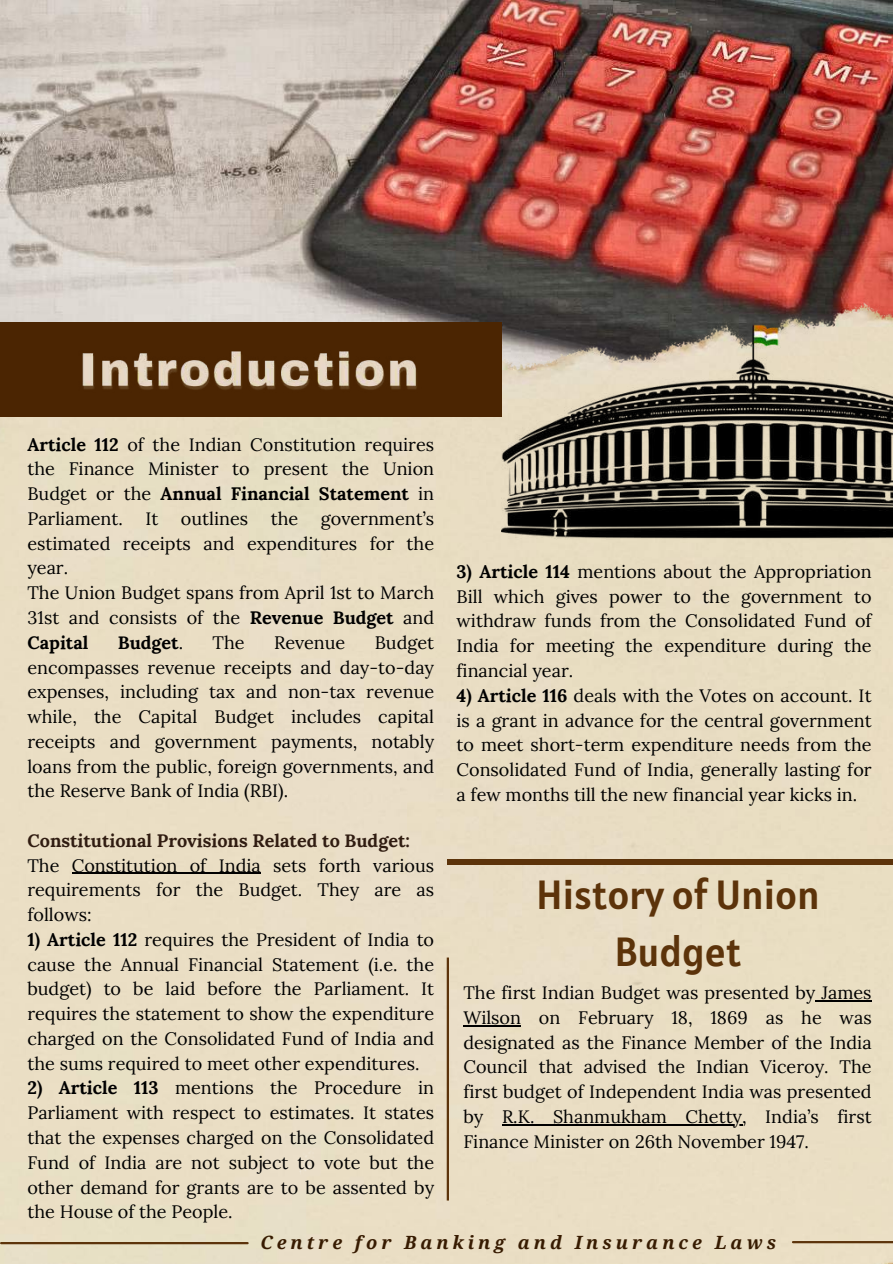
<style>
.page{position:relative;width:893px;height:1264px;background:#fff}
.page>*{position:absolute;margin:0;border:0;box-sizing:border-box;transform-origin:0 0}
.t1{font:40.5px/56.2px "Alatsi";color:#5c330a;text-align:center}
.t2{font:italic 700 18.3px "Noto Serif";letter-spacing:.22em;color:#371b01}
.t3{font:18px/24.8px "Lora";color:#000;text-align:justify}
.t4{font:700 18px "Lora";color:#301c11}
.t5{font:700 18px "Lora";color:#000}
.s1{font-weight:700}
.s2{font-weight:400}
</style>
<div class="page">
<img style="left:0;top:0;width:892px;height:291px">
<div style="left:0;top:291px;width:892px;height:972px;background:#e9dec4"></div>
<div style="left:0;top:322px;width:501px;height:95px;background:#4b2502"></div>
<hr style="left:1px;top:1241px;width:246px;height:3px;background:#5c330a">
<hr style="left:793px;top:1240px;width:99px;height:3px;background:#5c330a">
<div style="left:448px;top:859px;width:444px;height:6px;background:#5c330a"></div>
<img style="left:501px;top:322px;width:391px;height:224px">
<img style="left:82px;top:351px;width:335px;height:39px">
<hr style="left:72px;top:872px;width:189px;height:1px;background:#000">
<hr style="left:815px;top:1000px;width:56px;height:1px;background:#000">
<hr style="left:463px;top:1024px;width:58px;height:2px;background:#000">
<hr style="left:502px;top:1123px;width:240px;height:2px;background:#000">
<hr style="left:446px;top:957px;width:3px;height:243px;background:#5c330a">
<p class="t3" style="left:27px;top:431px;width:408px"><span class="s1">Article 112</span> of the Indian Constitution requires the Finance Minister to present the Union Budget or the <span class="s1">Annual Financial Statement</span> in Parliament.</p>
<p class="t3" style="left:27px;top:506px;width:408px;text-align:left;text-indent:293px">government’s estimated receipts and expenditures for the year.<br>The Union Budget spans from April 1st to March<br>31st and consists of the <span class="s1">Revenue Budget</span> and<br><span class="s1">Capital</span></p>
<p class="t3" style="left:145px;top:506px;width:14px">It</p>
<p class="t3" style="left:181px;top:506px;width:69px">outlines</p>
<p class="t3" style="left:271px;top:506px;width:29px">the</p>
<p class="t3" style="left:27px;top:629px;width:408px;text-indent:347px">Budget encompasses revenue receipts and day-to-day expenses, including tax and non-tax revenue while, the Capital Budget includes capital receipts and government payments, notably loans from the public, foreign governments, and the Reserve Bank of India (RBI).</p>
<p class="t4" style="left:27px;top:828px;width:384px">Constitutional Provisions Related to Budget:</p>
<p class="t3" style="left:27px;top:852px;width:408px">The Constitution of India sets forth various requirements for the Budget. They are as follows:</p>
<p class="t3" style="left:27px;top:926px;width:408px"><span class="s1">1) Article 112</span> requires the President of India to cause the Annual Financial Statement (i.e. the budget) to be laid before the Parliament. It requires the statement to show the expenditure charged on the Consolidated Fund of India and the sums required to meet other expenditures.</p>
<p class="t3" style="left:27px;top:1075px;width:408px"><span class="s1">2) Article 113</span> mentions the Procedure in Parliament with respect to estimates. It states that the expenses charged on the Consolidated Fund of India are not subject to vote but the other demand for grants are to be assented by the House of the People.</p>
<p class="t5" style="left:118px;top:630px;width:67px">Budget<span class="s2">.</span></p>
<p class="t3" style="left:212px;top:629px;width:34px">The</p>
<p class="t3" style="left:274px;top:629px;width:73px">Revenue</p>
<p class="t3" style="left:456px;top:559px;width:416px"><span class="s1">3) Article 114</span> mentions about the Appropriation Bill which gives power to the government to withdraw funds from the Consolidated Fund of India for meeting the expenditure during the financial year.</p>
<p class="t3" style="left:456px;top:682px;width:416px"><span class="s1">4) Article 116</span> deals with the Votes on account. It is a grant in advance for the central government to meet short-term expenditure needs from the Consolidated Fund of India, generally lasting for a few months till the new financial year kicks in.</p>
<h1 class="t1" style="left:536px;top:866px;width:285px">History of Union<br>Budget</h1>
<p class="t3" style="left:463px;top:980px;width:410px">The first Indian Budget was presented by James Wilson on February 18, 1869 as he was designated as the Finance Member of the India Council that advised the Indian Viceroy. The first budget of Independent India was presented by R.K. Shanmukham Chetty, India’s first Finance Minister on 26th November 1947.</p>
<p class="t2" style="left:260px;top:1229px;width:517px">Centre for Banking and Insurance Laws</p>
</div>
